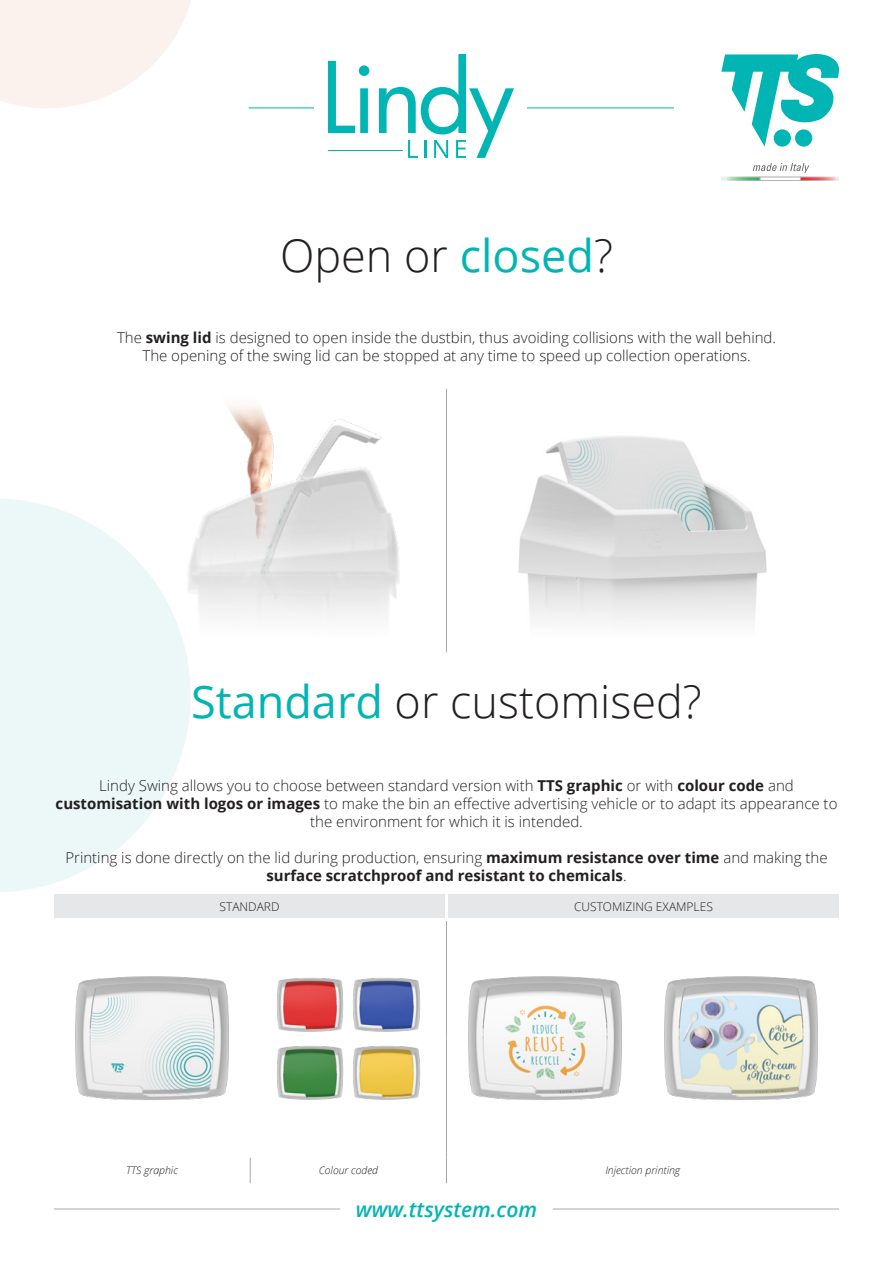
<style>
.page{position:relative;width:893px;height:1263px;background:#fff}
.page>*{position:absolute;margin:0;border:0;box-sizing:border-box;transform-origin:0 0}
.t1{font:300 45px "Open Sans";color:#231f20}
.t2{font:italic 600 21px "Open Sans";color:#00b5b3}
.t3{font:300 15px/18px "Open Sans";color:#231f20;text-align:center}
.t4{font:300 12px "Open Sans";color:#231f20}
.t5{font:italic 300 10.5px "Open Sans";color:#231f20}
.s1{font-weight:400;color:#00b5b3}
.s2{font-weight:700}
</style>
<div class="page">
<svg style="left:0;top:499px;width:191px;height:388px;fill:#ecf7f7"></svg>
<div style="left:0;top:610px;width:40px;height:282px;background:#ecf7f7"></div>
<svg style="left:0;top:0;width:191px;height:108px"></svg>
<hr style="left:249px;top:108px;width:425px;height:1px;background:#00b5b3">
<div style="left:315px;top:54px;width:212px;height:104px;background:#fff"></div>
<svg style="left:328px;top:61px;width:41px;height:72px"></svg>
<svg style="left:379px;top:54px;width:135px;height:104px"></svg>
<hr style="left:328px;top:150px;width:75px;height:1px;background:#00b5b3">
<hr style="left:446px;top:389px;width:1px;height:263px;background:#a8a9ad">
<img style="left:59px;top:405px;width:341px;height:243px">
<img style="left:518px;top:436px;width:249px;height:186px">
<div style="left:54px;top:894px;width:785px;height:24px;background:#e6e7e9"></div>
<hr style="left:446px;top:921px;width:1px;height:117px;background:#a8a9ad">
<hr style="left:446px;top:1038px;width:1px;height:120px;background:#a8a9ad">
<svg style="left:250px;top:1158px;width:1px;height:25px"></svg>
<svg style="left:446px;top:1158px;width:1px;height:25px"></svg>
<hr style="left:445px;top:894px;width:3px;height:24px;background:#fff">
<img style="left:75px;top:976px;width:154px;height:124px">
<img style="left:277px;top:977px;width:144px;height:123px">
<img style="left:468px;top:976px;width:154px;height:124px">
<img style="left:664px;top:976px;width:154px;height:124px">
<svg style="left:721px;top:54px;width:118px;height:93px"></svg>
<svg style="left:721px;top:163px;width:118px;height:18px"></svg>
<hr style="left:553px;top:1209px;width:286px;height:1px;background:#a8a9ad">
<hr style="left:54px;top:1209px;width:286px;height:1px;background:#a8a9ad">
<h1 class="t1" style="left:280px;top:225px;width:334px">Open or <span class="s1">closed</span>?</h1>
<p class="t3" style="left:117px;top:328px;width:661px">The <span class="s2">swing lid</span> is designed to open inside the dustbin, thus avoiding collisions with the wall behind.<br>The opening of the swing lid can be stopped at any time to speed up collection operations.</p>
<h1 class="t1" style="left:191px;top:671px;width:512px"><span class="s1">Standard</span> or customised?</h1>
<p class="t3" style="left:56px;top:777px;width:783px">Lindy Swing allows you to choose between standard version with <span class="s2">TTS graphic</span> or with <span class="s2">colour code</span> and <span class="s2">customisation with logos or images</span> to make the bin an effective advertising vehicle or to adapt its appearance to the environment for which it is intended.</p>
<p class="t3" style="left:65px;top:849px;width:764px">Printing is done directly on the lid during production, ensuring <span class="s2">maximum resistance over time</span> and making the <span class="s2">surface scratchproof and resistant to chemicals</span>.</p>
<p class="t4" style="left:219px;top:898px;width:61px">STANDARD</p>
<p class="t4" style="left:574px;top:898px;width:140px">CUSTOMIZING EXAMPLES</p>
<p class="t5" style="left:126px;top:1163px;width:53px">TTS graphic</p>
<p class="t5" style="left:319px;top:1163px;width:61px">Colour coded</p>
<p class="t5" style="left:605px;top:1163px;width:76px">Injection printing</p>
<h2 class="t2" style="left:356px;top:1195px;width:183px">www.ttsystem.com</h2>
</div>
